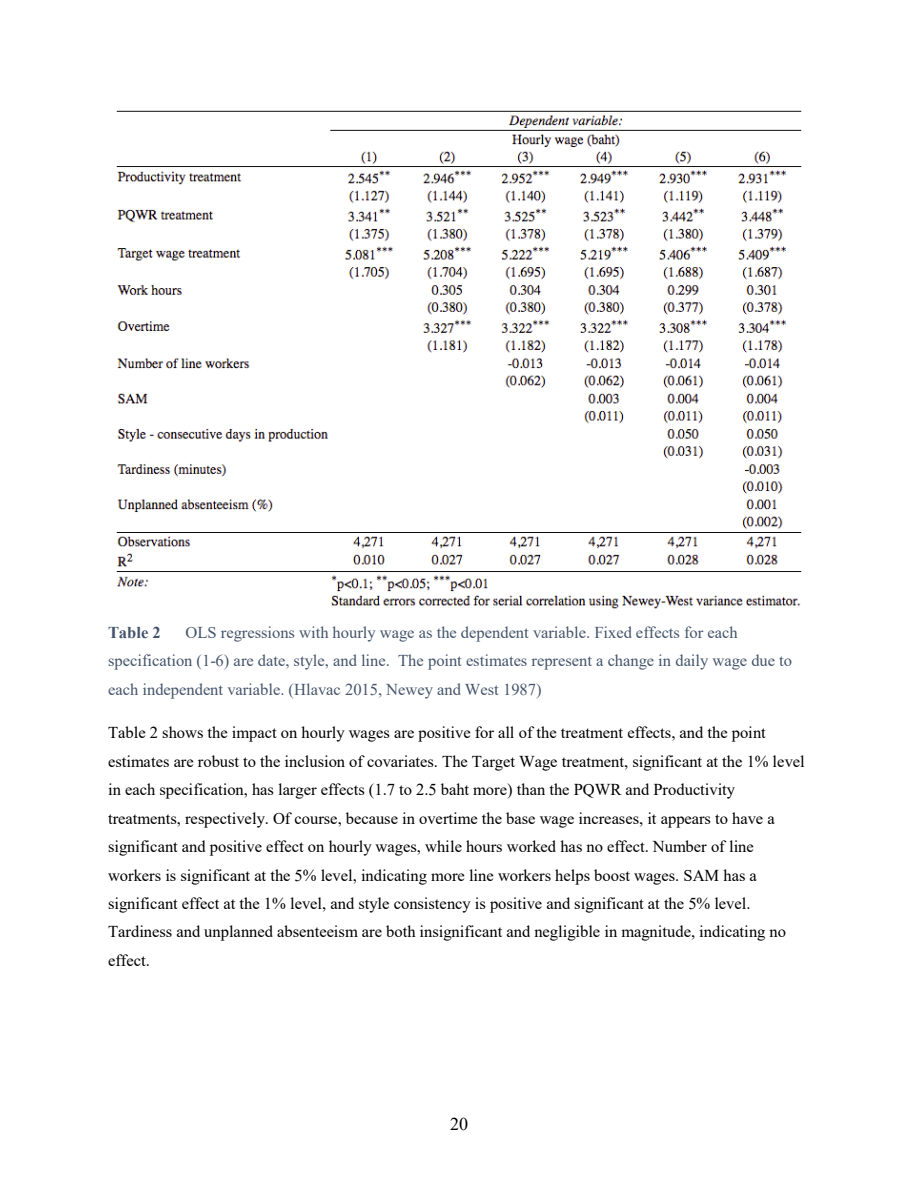
<style>
.page{position:relative;width:918px;height:1188px;background:#fff}
.page>*{position:absolute;margin:0;border:0;box-sizing:border-box;transform-origin:0 0}
.t1{font:18px "Times New Roman";color:#000}
.t2{font:16.5px/28.5px "Times New Roman";color:#000}
.t3{font:16.5px/28.5px "Times New Roman";color:#44546a}
.t4{font:700 16.5px "Times New Roman";color:#44546a}
</style>
<div class="page">
<img style="left:116px;top:110px;width:686px;height:499px">
<p class="t3" style="left:108px;top:618px;width:686px;text-indent:78px">OLS regressions with hourly wage as the dependent variable. Fixed effects for each specification (1-6) are date, style, and line. The point estimates represent a change in daily wage due to each independent variable. (Hlavac 2015, Newey and West 1987)</p>
<p class="t2" style="left:108px;top:718px;width:698px">Table 2 shows the impact on hourly wages are positive for all of the treatment effects, and the point estimates are robust to the inclusion of covariates. The Target Wage treatment, significant at the 1% level in each specification, has larger effects (1.7 to 2.5 baht more) than the PQWR and Productivity treatments, respectively. Of course, because in overtime the base wage increases, it appears to have a significant and positive effect on hourly wages, while hours worked has no effect. Number of line workers is significant at the 5% level, indicating more line workers helps boost wages. SAM has a significant effect at the 1% level, and style consistency is positive and significant at the 5% level.<br>Tardiness and unplanned absenteeism are both insignificant and negligible in magnitude, indicating no effect.</p>
<p class="t4" style="left:108px;top:620px;width:54px">Table 2</p>
<p class="t1" style="left:450px;top:1111px;width:19px">20</p>
</div>
